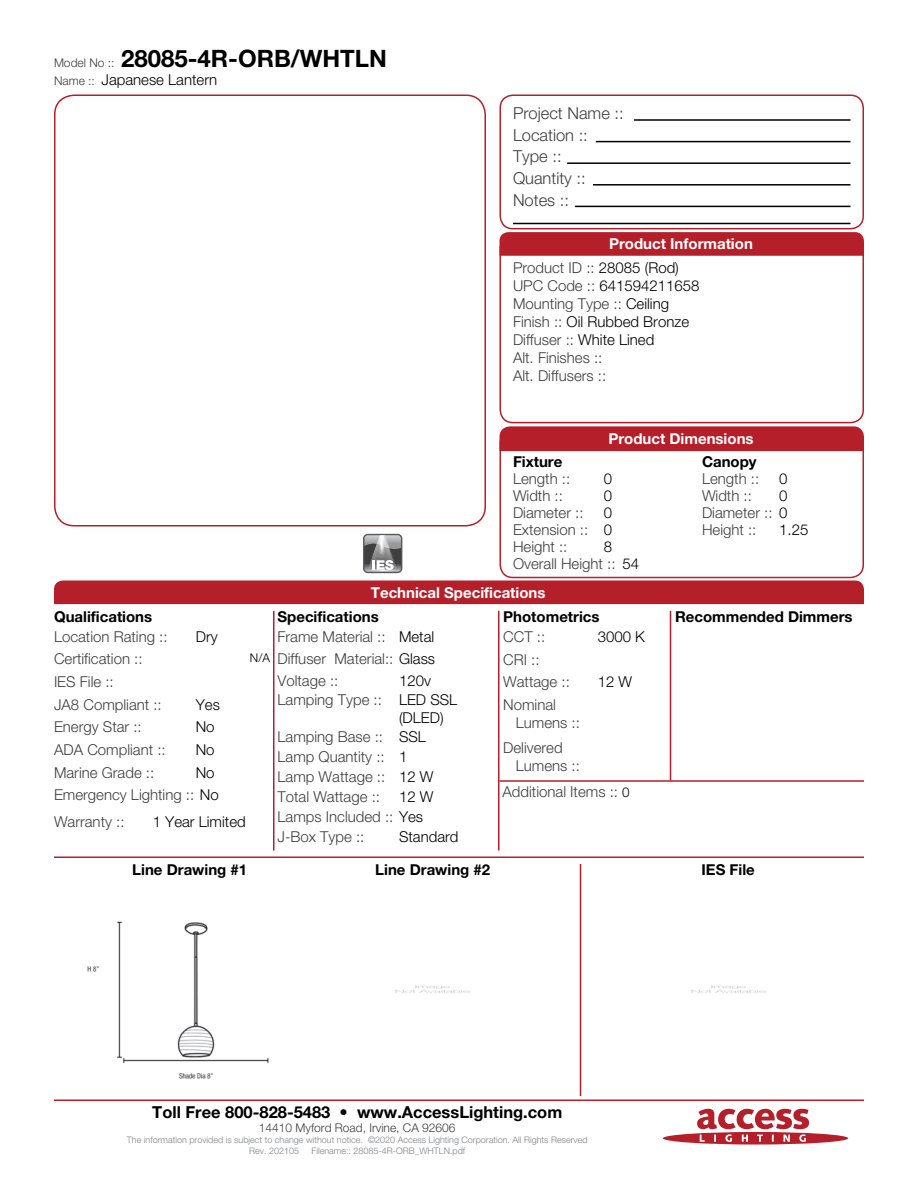
<style>
.page{position:relative;width:918px;height:1188px;background:#fff}
.page>*{position:absolute;margin:0;border:0;box-sizing:border-box;transform-origin:0 0}
.t1{font:700 24px "Helvetica Neue LT Std";color:#000001}
.Left_Justify{font:300 16.5px "Helvetica Neue LT Std";color:#3e3e3f}
.t2{font:700 16.5px "Helvetica Neue LT Std";color:#000001}
.Left_Justify-2{font:300 15px/18px "Helvetica Neue LT Std";color:#3e3e3f}
.Left_Justify-3{font:300 15px/18px "Helvetica Neue LT Std";color:#000001}
.Left_Justify-4{font:700 15px "Helvetica Neue LT Std";color:#000001}
.t3{font:700 15px "Helvetica Neue LT Std";color:#fff}
.t4{font:300 12px "Helvetica Neue LT Std";color:#3e3e3f}
.Left_Justify-5{font:300 12px "Helvetica Neue LT Std";color:#000001}
.t5{font:300 9px "Helvetica Neue LT Std";color:#808285}
.s1{font-weight:300;font-size:12px;color:#3e3e3f}
.s2{font-size:12px;color:#3e3e3f}
.s3{color:#000001}
.s4{color:#3e3e3f}
.s5{font-size:13.5px;color:#000001}
</style>
<div class="page">
<svg style="left:663px;top:1109px;width:185px;height:36px"></svg>
<div style="left:499px;top:94px;width:365px;height:135px;border:2px solid #b41f2a;border-radius:13px"></div>
<div style="left:499px;top:235px;width:365px;height:188px;border:2px solid #b41f2a;border-radius:13px"></div>
<div style="left:499px;top:430px;width:365px;height:148px;border:2px solid #b41f2a;border-radius:13px"></div>
<hr style="left:634px;top:119px;width:217px;height:2px;background:#000001">
<hr style="left:596px;top:141px;width:254px;height:1px;background:#000001">
<hr style="left:593px;top:184px;width:258px;height:2px;background:#000001">
<hr style="left:567px;top:162px;width:283px;height:2px;background:#000001">
<hr style="left:575px;top:206px;width:275px;height:1px;background:#000001">
<hr style="left:513px;top:223px;width:337px;height:1px;background:#000001">
<svg style="left:500px;top:232px;width:364px;height:24px;background:#b5232d"></svg>
<div style="left:500px;top:426px;width:364px;height:25px;background:#b41f2a"></div>
<div style="left:54px;top:580px;width:810px;height:24px;background:#b41f2a"></div>
<hr style="left:54px;top:856px;width:810px;height:2px;background:#b41f2a">
<hr style="left:54px;top:1100px;width:810px;height:1px;background:#b41f2a">
<hr style="left:670px;top:611px;width:1px;height:170px;background:#b41f2a">
<hr style="left:580px;top:864px;width:1px;height:232px;background:#b41f2a">
<hr style="left:498px;top:611px;width:2px;height:239px;background:#b41f2a">
<hr style="left:273px;top:611px;width:1px;height:239px;background:#b41f2a">
<div style="left:54px;top:94px;width:432px;height:432px;border:2px solid #b41f2a;border-radius:20px"></div>
<hr style="left:500px;top:780px;width:364px;height:2px;background:#b41f2a">
<div style="left:363px;top:534px;width:39px;height:39px;border:1px solid #57585a;border-radius:4px"></div>
<svg style="left:363px;top:535px;width:40px;height:37px"></svg>
<img style="left:87px;top:921px;width:182px;height:158px">
<img style="left:395px;top:985px;width:75px;height:8px">
<img style="left:691px;top:985px;width:75px;height:8px">
<p class="t1" style="left:54px;top:44px;width:334px"><span class="s1">Model No ::</span> 28085-4R-ORB/WHTLN</p>
<p class="Left_Justify-3" style="left:54px;top:70px;width:165px"><span class="s2">Name ::</span> Japanese Lantern</p>
<p class="Left_Justify" style="left:513px;top:103px;width:112px">Project Name ::</p>
<p class="Left_Justify" style="left:513px;top:125px;width:76px">Location ::</p>
<p class="Left_Justify" style="left:513px;top:146px;width:50px">Type ::</p>
<p class="Left_Justify" style="left:513px;top:168px;width:74px">Quantity ::</p>
<p class="Left_Justify" style="left:513px;top:190px;width:57px">Notes ::</p>
<p class="t3" style="left:609px;top:235px;width:145px">Product Information</p>
<p class="Left_Justify-2" style="left:513px;top:259px;width:167px">Product ID :: <span class="s3">28085 (Rod)</span></p>
<p class="Left_Justify-3" style="left:513px;top:277px;width:188px"><span class="s4">UPC Code ::</span> 641594211658</p>
<p class="Left_Justify-2" style="left:513px;top:295px;width:158px">Mounting Type :: <span class="s3">Ceiling</span></p>
<p class="Left_Justify-3" style="left:513px;top:313px;width:178px"><span class="s4">Finish ::</span> Oil Rubbed Bronze</p>
<p class="Left_Justify-2" style="left:513px;top:331px;width:143px">Diffuser :: <span class="s3">White Lined</span></p>
<p class="Left_Justify-2" style="left:513px;top:349px;width:91px">Alt. Finishes ::</p>
<p class="Left_Justify-2" style="left:513px;top:367px;width:95px">Alt. Diffusers ::</p>
<p class="t3" style="left:608px;top:429px;width:147px">Product Dimensions</p>
<p class="Left_Justify-4" style="left:513px;top:453px;width:51px">Fixture</p>
<p class="Left_Justify-4" style="left:702px;top:453px;width:56px">Canopy</p>
<p class="Left_Justify-2" style="left:513px;top:470px;width:59px">Length ::</p>
<p class="Left_Justify-3" style="left:604px;top:470px;width:10px">0</p>
<p class="Left_Justify-2" style="left:702px;top:470px;width:59px">Length ::</p>
<p class="Left_Justify-3" style="left:779px;top:470px;width:10px">0</p>
<p class="Left_Justify-2" style="left:513px;top:487px;width:51px">Width ::</p>
<p class="Left_Justify-2" style="left:513px;top:537px;width:56px">Height ::</p>
<p class="Left_Justify-2" style="left:702px;top:487px;width:51px">Width ::</p>
<p class="Left_Justify-3" style="left:604px;top:487px;width:10px">0</p>
<p class="Left_Justify-3" style="left:604px;top:537px;width:10px">8</p>
<p class="Left_Justify-3" style="left:779px;top:487px;width:10px">0</p>
<p class="Left_Justify-2" style="left:513px;top:503px;width:72px">Diameter ::</p>
<p class="Left_Justify-2" style="left:513px;top:520px;width:77px">Extension ::</p>
<p class="Left_Justify-3" style="left:604px;top:503px;width:10px">0</p>
<p class="Left_Justify-2" style="left:702px;top:503px;width:87px">Diameter :: <span class="s3">0</span></p>
<p class="Left_Justify-3" style="left:604px;top:520px;width:10px">0</p>
<p class="Left_Justify-3" style="left:779px;top:520px;width:31px">1.25</p>
<p class="Left_Justify-2" style="left:702px;top:520px;width:56px">Height ::</p>
<p class="Left_Justify-2" style="left:513px;top:554px;width:104px">Overall Height ::</p>
<p class="Left_Justify-3" style="left:622px;top:554px;width:18px">54</p>
<p class="t3" style="left:371px;top:583px;width:176px">Technical Specifications</p>
<p class="Left_Justify-4" style="left:54px;top:607px;width:100px">Qualifications</p>
<p class="Left_Justify-4" style="left:503px;top:607px;width:98px">Photometrics</p>
<p class="Left_Justify-4" style="left:675px;top:607px;width:179px">Recommended Dimmers</p>
<p class="Left_Justify-4" style="left:278px;top:607px;width:103px">Specifications</p>
<p class="Left_Justify-2" style="left:54px;top:627px;width:115px">Location Rating ::</p>
<p class="Left_Justify-2" style="left:503px;top:627px;width:43px">CCT ::</p>
<p class="Left_Justify-2" style="left:503px;top:650px;width:38px">CRI ::</p>
<p class="Left_Justify-2" style="left:503px;top:673px;width:68px">Wattage ::</p>
<p class="Left_Justify-2" style="left:516px;top:695px;width:66px;text-indent:-13px">Nominal<br>Lumens ::</p>
<p class="Left_Justify-2" style="left:516px;top:738px;width:66px;text-indent:-13px">Delivered<br>Lumens ::</p>
<p class="Left_Justify-3" style="left:196px;top:627px;width:23px">Dry</p>
<p class="Left_Justify-3" style="left:598px;top:627px;width:49px">3000 K</p>
<p class="Left_Justify-3" style="left:598px;top:673px;width:36px">12 W</p>
<p class="Left_Justify-2" style="left:278px;top:627px;width:110px">Frame Material ::</p>
<p class="Left_Justify-2" style="left:278px;top:671px;width:62px">Voltage ::</p>
<p class="Left_Justify-3" style="left:399px;top:627px;width:37px">Metal</p>
<p class="Left_Justify-3" style="left:399px;top:671px;width:33px">120v</p>
<p class="Left_Justify-2" style="left:54px;top:650px;width:90px">Certification ::</p>
<p class="Left_Justify-2" style="left:54px;top:695px;width:109px">JA8 Compliant ::</p>
<p class="Left_Justify-2" style="left:278px;top:650px;width:159px">Diffuser Material:: <span class="s3">Glass</span></p>
<p class="Left_Justify-2" style="left:278px;top:691px;width:106px">Lamping Type ::</p>
<p class="Left_Justify-2" style="left:278px;top:727px;width:107px">Lamping Base ::</p>
<p class="Left_Justify-2" style="left:278px;top:747px;width:109px">Lamp Quantity ::</p>
<p class="Left_Justify-2" style="left:278px;top:767px;width:109px">Lamp Wattage ::</p>
<p class="Left_Justify-2" style="left:278px;top:787px;width:104px">Total Wattage ::</p>
<p class="Left_Justify-2" style="left:278px;top:808px;width:147px">Lamps Included :: <span class="s3">Yes</span></p>
<p class="Left_Justify-2" style="left:278px;top:828px;width:88px">J-Box Type ::</p>
<p class="Left_Justify-5" style="left:250px;top:651px;width:22px">N/A</p>
<p class="Left_Justify-2" style="left:54px;top:673px;width:61px">IES File ::</p>
<p class="Left_Justify-2" style="left:54px;top:718px;width:89px">Energy Star ::</p>
<p class="Left_Justify-2" style="left:54px;top:740px;width:113px">ADA Compliant ::</p>
<p class="Left_Justify-2" style="left:54px;top:763px;width:102px">Marine Grade ::</p>
<p class="Left_Justify-2" style="left:54px;top:786px;width:166px">Emergency Lighting :: <span class="s3">No</span></p>
<p class="Left_Justify-3" style="left:399px;top:691px;width:60px">LED SSL (DLED)</p>
<p class="Left_Justify-3" style="left:399px;top:727px;width:28px">SSL</p>
<p class="Left_Justify-3" style="left:399px;top:747px;width:10px">1</p>
<p class="Left_Justify-3" style="left:399px;top:767px;width:36px">12 W</p>
<p class="Left_Justify-3" style="left:399px;top:787px;width:36px">12 W</p>
<p class="Left_Justify-3" style="left:196px;top:695px;width:26px">Yes</p>
<p class="Left_Justify-3" style="left:196px;top:718px;width:20px">No</p>
<p class="Left_Justify-3" style="left:196px;top:740px;width:20px">No</p>
<p class="Left_Justify-3" style="left:196px;top:763px;width:20px">No</p>
<p class="Left_Justify-2" style="left:502px;top:782px;width:129px">Additional Items :: <span class="s5">0</span></p>
<p class="Left_Justify-2" style="left:54px;top:813px;width:72px">Warranty ::</p>
<p class="Left_Justify-3" style="left:153px;top:813px;width:95px">1 Year Limited</p>
<p class="Left_Justify-3" style="left:399px;top:828px;width:61px">Standard</p>
<p class="Left_Justify-4" style="left:132px;top:860px;width:116px">Line Drawing #1</p>
<p class="Left_Justify-4" style="left:375px;top:860px;width:116px">Line Drawing #2</p>
<p class="Left_Justify-4" style="left:702px;top:860px;width:55px">IES File</p>
<p class="t2" style="left:152px;top:1101px;width:412px">Toll Free 800-828-5483 • www.AccessLighting.com</p>
<p class="t4" style="left:259px;top:1120px;width:198px">14410 Myford Road, Irvine, CA 92606</p>
<p class="t5" style="left:127px;top:1134px;width:462px">The information provided is subject to change without notice. ©2020 Access Lighting Corporation. All Rights Reserved</p>
<p class="t5" style="left:249px;top:1145px;width:51px">Rev. 202105</p>
<p class="t5" style="left:312px;top:1145px;width:155px">Filename:: 28085-4R-ORB_WHTLN.pdf</p>
</div>
